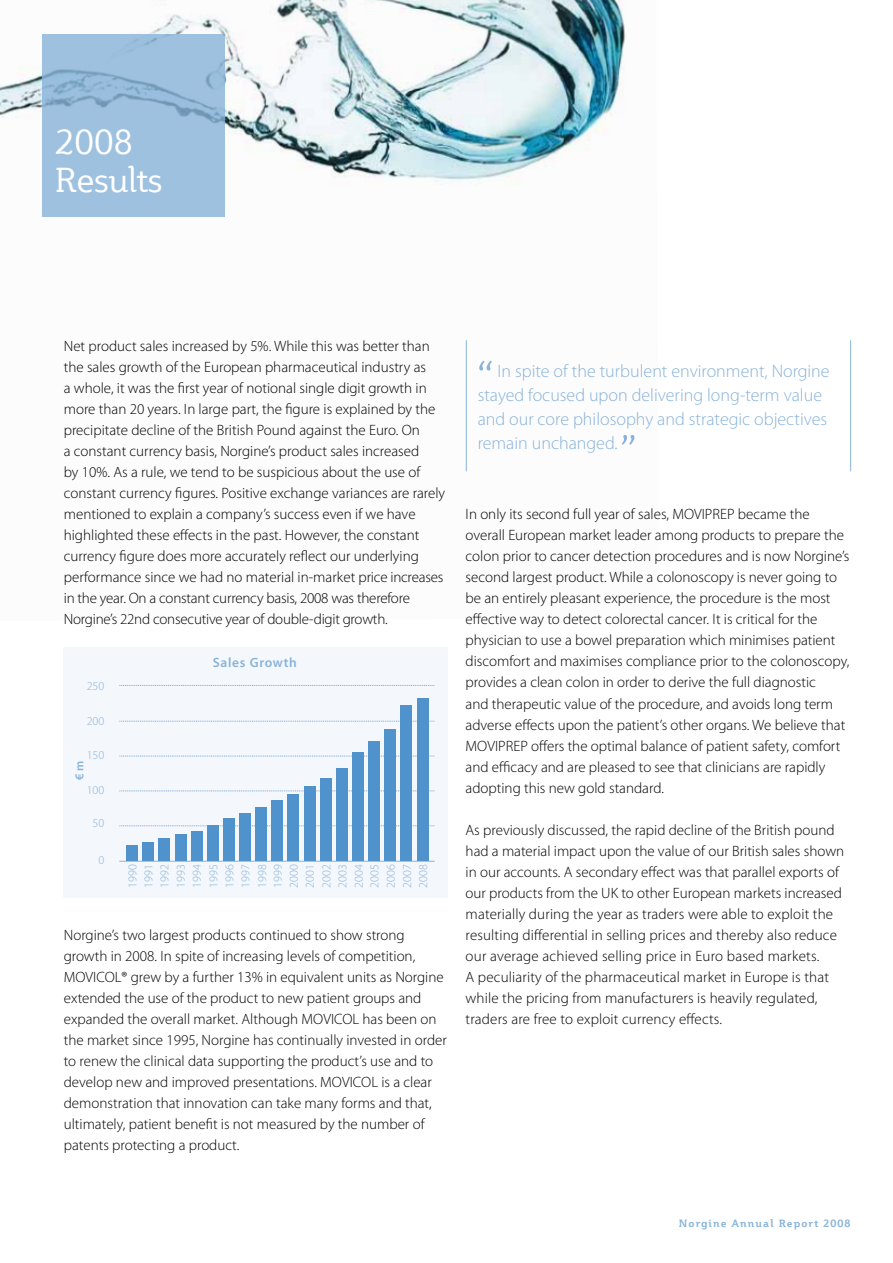
<style>
.page{position:relative;width:893px;height:1263px;background:#fff}
.page>*{position:absolute;margin:0;border:0;box-sizing:border-box;transform-origin:0 0}
.t1{font:34.5px/37.5px "Plume";letter-spacing:-.005em;color:#fff}
.t2{font:300 18px/24px "Myriad Pro";color:#88b3d9}
.t3{font:300 15px/21px "Myriad Pro";color:#000}
.t4{font:600 13.5px "Myriad Pro";letter-spacing:.05em;color:#88b3d9}
.t5{font:300 12px/16.2px "Myriad Pro";color:#88b3d9;text-align:justify}
.t6{font:600 12px "Myriad Pro";color:#88b3d9}
.t7{font:700 10.5px "Plume";letter-spacing:.1em;color:#88b3d9}
</style>
<div class="page">
<img style="left:0;top:0;width:633px;height:472px">
<svg style="left:43px;top:34px;width:182px;height:183px;background:#9cbedd"></svg>
<hr style="left:466px;top:340px;width:1px;height:131px;background:#88b3d9">
<hr style="left:850px;top:340px;width:1px;height:131px;background:#88b3d9">
<svg style="left:622px;top:435px;width:13px;height:10px"></svg>
<svg style="left:478px;top:361px;width:14px;height:9px"></svg>
<div style="left:64px;top:647px;width:384px;height:251px;background:#f4f7fc"></div>
<svg style="left:119px;top:685px;width:316px;height:1px"></svg>
<svg style="left:119px;top:721px;width:316px;height:1px"></svg>
<svg style="left:119px;top:756px;width:316px;height:1px"></svg>
<svg style="left:119px;top:791px;width:316px;height:1px"></svg>
<svg style="left:119px;top:825px;width:316px;height:1px"></svg>
<hr style="left:119px;top:861px;width:316px;height:1px;background:#88b3d9">
<div style="left:288px;top:794px;width:11px;height:67px;background:#5092cc"></div>
<div style="left:126px;top:845px;width:12px;height:16px;background:#5092cc"></div>
<div style="left:142px;top:842px;width:12px;height:19px;background:#5092cc"></div>
<div style="left:159px;top:838px;width:11px;height:23px;background:#5092cc"></div>
<div style="left:175px;top:835px;width:11px;height:26px;background:#5092cc"></div>
<div style="left:191px;top:831px;width:12px;height:30px;background:#5092cc"></div>
<div style="left:207px;top:825px;width:12px;height:36px;background:#5092cc"></div>
<div style="left:223px;top:818px;width:12px;height:43px;background:#5092cc"></div>
<div style="left:239px;top:813px;width:12px;height:48px;background:#5092cc"></div>
<div style="left:255px;top:807px;width:12px;height:54px;background:#5092cc"></div>
<div style="left:271px;top:800px;width:12px;height:61px;background:#5092cc"></div>
<div style="left:304px;top:786px;width:11px;height:75px;background:#5092cc"></div>
<div style="left:320px;top:778px;width:12px;height:83px;background:#5092cc"></div>
<div style="left:336px;top:768px;width:12px;height:93px;background:#5092cc"></div>
<div style="left:352px;top:752px;width:12px;height:109px;background:#5092cc"></div>
<div style="left:368px;top:742px;width:12px;height:119px;background:#5092cc"></div>
<div style="left:384px;top:729px;width:12px;height:132px;background:#5092cc"></div>
<div style="left:400px;top:705px;width:12px;height:156px;background:#5092cc"></div>
<div style="left:417px;top:698px;width:11px;height:163px;background:#5092cc"></div>
<h1 class="t1" style="left:55px;top:123px;width:109px">2008<br>Results</h1>
<p class="t3" style="left:64px;top:336px;width:383px">Net product sales increased by 5%. While this was better than the sales growth of the European pharmaceutical industry as<br>a whole, it was the first year of notional single digit growth in more than 20 years. In large part, the figure is explained by the precipitate decline of the British Pound against the Euro. On<br>a constant currency basis, Norgine’s product sales increased<br>by 10%. As a rule, we tend to be suspicious about the use of constant currency figures. Positive exchange variances are rarely mentioned to explain a company’s success even if we have highlighted these effects in the past. However, the constant currency figure does more accurately reflect our underlying performance since we had no material in-market price increases in the year. On a constant currency basis, 2008 was therefore Norgine’s 22nd consecutive year of double-digit growth.</p>
<p class="t5" style="left:87px;top:678px;width:19px">250</p>
<p class="t5" style="left:87px;top:713px;width:19px">200</p>
<p class="t5" style="left:87px;top:747px;width:19px">150</p>
<p class="t5" style="left:87px;top:782px;width:19px">100</p>
<p class="t5" style="left:93px;top:815px;width:13px">50</p>
<p class="t5" style="left:98px;top:852px;width:7px">0</p>
<p class="t6" style="left:72px;top:780px;width:21px;rotate:-90deg">€ m</p>
<p class="t4" style="left:213px;top:654px;width:86px">Sales Growth</p>
<p class="t5" style="left:125px;top:888px;width:25px;rotate:-90deg">1990<br>1991<br>1992<br>1993<br>1994<br>1995<br>1996<br>1997<br>1998</p>
<p class="t5" style="left:270px;top:888px;width:25px;rotate:-90deg">1999<br>2000<br>2001<br>2002<br>2003<br>2004<br>2005<br>2006<br>2007<br>2008</p>
<p class="t3" style="left:64px;top:924px;width:385px">Norgine’s two largest products continued to show strong growth in 2008. In spite of increasing levels of competition, MOVICOL® grew by a further 13% in equivalent units as Norgine extended the use of the product to new patient groups and expanded the overall market. Although MOVICOL has been on the market since 1995, Norgine has continually invested in order to renew the clinical data supporting the product’s use and to develop new and improved presentations. MOVICOL is a clear demonstration that innovation can take many forms and that, ultimately, patient benefit is not measured by the number of patents protecting a product.</p>
<p class="t2" style="left:478px;top:359px;width:353px;text-indent:20px">In spite of the turbulent environment, Norgine stayed focused upon delivering long-term value and our core philosophy and strategic objectives remain unchanged.</p>
<p class="t3" style="left:466px;top:504px;width:385px">In only its second full year of sales, MOVIPREP became the overall European market leader among products to prepare the colon prior to cancer detection procedures and is now Norgine’s second largest product. While a colonoscopy is never going to be an entirely pleasant experience, the procedure is the most effective way to detect colorectal cancer. It is critical for the physician to use a bowel preparation which minimises patient discomfort and maximises compliance prior to the colonoscopy, provides a clean colon in order to derive the full diagnostic<br>and therapeutic value of the procedure, and avoids long term adverse effects upon the patient’s other organs. We believe that MOVIPREP offers the optimal balance of patient safety, comfort and efficacy and are pleased to see that clinicians are rapidly adopting this new gold standard.</p>
<p class="t3" style="left:466px;top:819px;width:380px">As previously discussed, the rapid decline of the British pound had a material impact upon the value of our British sales shown in our accounts. A secondary effect was that parallel exports of our products from the UK to other European markets increased materially during the year as traders were able to exploit the resulting differential in selling prices and thereby also reduce our average achieved selling price in Euro based markets.<br>A peculiarity of the pharmaceutical market in Europe is that while the pricing from manufacturers is heavily regulated, traders are free to exploit currency effects.</p>
<p class="t7" style="left:679px;top:1217px;width:173px">Norgine Annual Report 2008</p>
</div>
